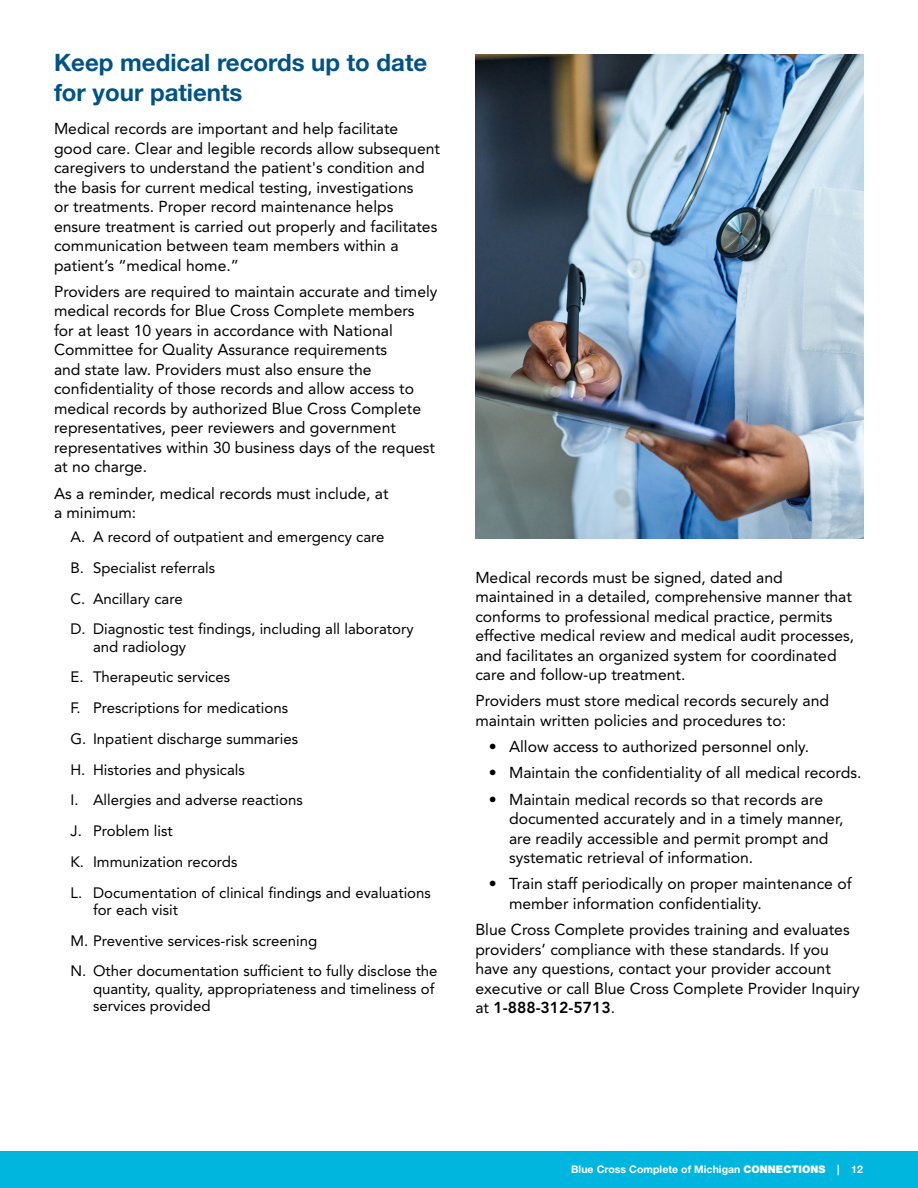
<style>
.page{position:relative;width:918px;height:1188px;background:#fff}
.page>*{position:absolute;margin:0;border:0;box-sizing:border-box;transform-origin:0 0}
.Header_with_Span{font:700 24px/30px "Helvetica Neue LT Std";color:#005384}
.Body_TXT{font:15.75px/19.5px "Avenir LT Std";color:#000}
.Bullets_with_Letters{font:15px/17.2px "Avenir LT Std";color:#000}
.t1{font:700 10.5px "Helvetica Neue LT Std";letter-spacing:.005em;color:#fff}
.s1{font-weight:800}
.s2{font-weight:900}
</style>
<div class="page">
<div style="left:0;top:1151px;width:918px;height:37px;background:#00b6de"></div>
<img style="left:475px;top:54px;width:389px;height:485px">
<p class="Header_with_Span" style="left:54px;top:47px;width:375px">Keep medical records up to date for your patients</p>
<p class="Body_TXT" style="left:54px;top:119px;width:388px">Medical records are important and help facilitate good care. Clear and legible records allow subsequent caregivers to understand the patient's condition and the basis for current medical testing, investigations<br>or treatments. Proper record maintenance helps ensure treatment is carried out properly and facilitates communication between team members within a patient’s “medical home.”</p>
<p class="Body_TXT" style="left:54px;top:282px;width:385px">Providers are required to maintain accurate and timely medical records for Blue Cross Complete members for at least 10 years in accordance with National Committee for Quality Assurance requirements<br>and state law. Providers must also ensure the confidentiality of those records and allow access to medical records by authorized Blue Cross Complete representatives, peer reviewers and government representatives within 30 business days of the request at no charge.</p>
<p class="Body_TXT" style="left:54px;top:484px;width:336px">As a reminder, medical records must include, at a minimum:</p>
<p class="Bullets_with_Letters" style="left:70px;top:528px;width:316px">A. A record of outpatient and emergency care</p>
<p class="Bullets_with_Letters" style="left:70px;top:559px;width:146px">B. Specialist referrals</p>
<p class="Bullets_with_Letters" style="left:70px;top:590px;width:114px">C. Ancillary care</p>
<p class="Bullets_with_Letters" style="left:93px;top:621px;width:322px;text-indent:-22px">D. Diagnostic test findings, including all laboratory and radiology</p>
<p class="Bullets_with_Letters" style="left:70px;top:669px;width:161px">E. Therapeutic services</p>
<p class="Bullets_with_Letters" style="left:70px;top:699px;width:219px">F. Prescriptions for medications</p>
<p class="Bullets_with_Letters" style="left:70px;top:730px;width:229px">G. Inpatient discharge summaries</p>
<p class="Bullets_with_Letters" style="left:70px;top:761px;width:176px">H. Histories and physicals</p>
<p class="Bullets_with_Letters" style="left:70px;top:792px;width:234px">I. Allergies and adverse reactions</p>
<p class="Bullets_with_Letters" style="left:70px;top:822px;width:104px">J. Problem list</p>
<p class="Bullets_with_Letters" style="left:70px;top:853px;width:169px">K. Immunization records</p>
<p class="Bullets_with_Letters" style="left:93px;top:884px;width:339px;text-indent:-22px">L. Documentation of clinical findings and evaluations for each visit</p>
<p class="Bullets_with_Letters" style="left:70px;top:932px;width:248px">M. Preventive services-risk screening</p>
<p class="Bullets_with_Letters" style="left:93px;top:963px;width:346px;text-indent:-22px">N. Other documentation sufficient to fully disclose the quantity, quality, appropriateness and timeliness of services provided</p>
<p class="Body_TXT" style="left:475px;top:568px;width:381px">Medical records must be signed, dated and maintained in a detailed, comprehensive manner that conforms to professional medical practice, permits effective medical review and medical audit processes, and facilitates an organized system for coordinated care and follow-up treatment.</p>
<p class="Body_TXT" style="left:475px;top:691px;width:355px">Providers must store medical records securely and maintain written policies and procedures to:</p>
<p class="Body_TXT" style="left:489px;top:737px;width:322px">• Allow access to authorized personnel only.</p>
<p class="Body_TXT" style="left:489px;top:763px;width:374px">• Maintain the confidentiality of all medical records.</p>
<p class="Body_TXT" style="left:509px;top:790px;width:336px;text-indent:-20px">• Maintain medical records so that records are documented accurately and in a timely manner, are readily accessible and permit prompt and systematic retrieval of information.</p>
<p class="Body_TXT" style="left:509px;top:874px;width:344px;text-indent:-20px">• Train staff periodically on proper maintenance of member information confidentiality.</p>
<p class="Body_TXT" style="left:475px;top:920px;width:386px">Blue Cross Complete provides training and evaluates providers’ compliance with these standards. If you have any questions, contact your provider account executive or call Blue Cross Complete Provider Inquiry at <span class="s1">1-888-312-5713</span>.</p>
<p class="t1" style="left:571px;top:1163px;width:293px">Blue Cross Complete of Michigan <span class="s2">CONNECTIONS</span> | 12</p>
</div>
